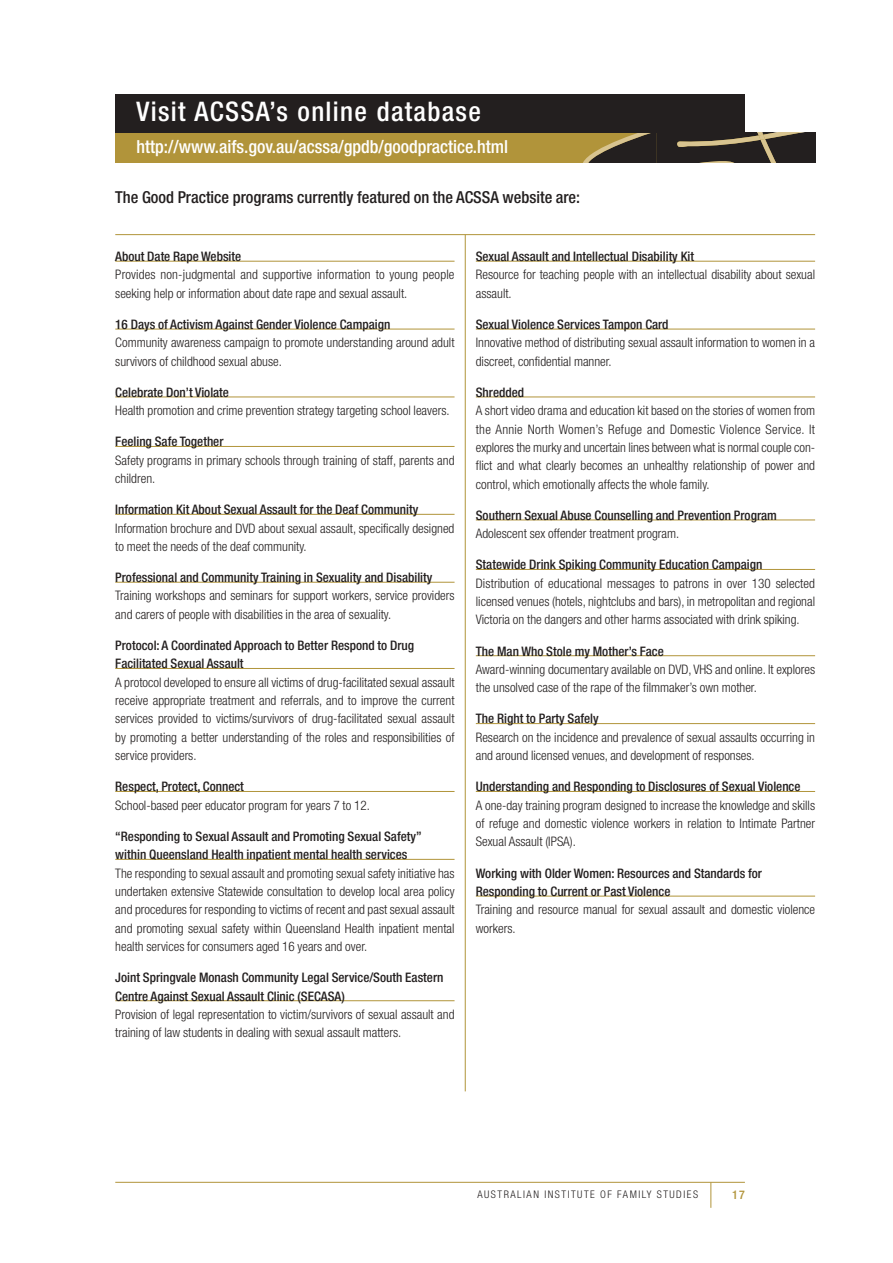
<style>
.page{position:relative;width:893px;height:1263px;background:#fff}
.page>*{position:absolute;margin:0;border:0;box-sizing:border-box;transform-origin:0 0}
.t1{font:500 condensed 27px "Helvetica Neue";letter-spacing:.05em;color:#fff}
.t2{font:500 condensed 18px "Helvetica Neue";color:#fff}
.t3{font:500 condensed 16.5px "Helvetica Neue";color:#231f1f}
.t4{font:300 condensed 13.2px/18.3px "Helvetica Neue";color:#231f1f}
.t5{font:500 condensed 13.2px/18.3px "Helvetica Neue";color:#231f1f}
.t6{font:500 condensed 12px "Helvetica Neue";color:#b1943a}
.t7{font:300 condensed 10.5px "Helvetica Neue";letter-spacing:.145em;color:#231f1f}
</style>
<div class="page">
<hr style="left:115px;top:1182px;width:630px;height:1px;background:#b1943a">
<svg style="left:710px;top:1182px;width:1px;height:26px"></svg>
<div style="left:115px;top:133px;width:700px;height:30px;background:#b1943a"></div>
<svg style="left:583px;top:133px;width:232px;height:30px;background:#4a4131"></svg>
<div style="left:115px;top:95px;width:630px;height:38px;background:#231f1f"></div>
<hr style="left:115px;top:261px;width:339px;height:1px;background:#b1943a">
<hr style="left:115px;top:329px;width:339px;height:1px;background:#b1943a">
<hr style="left:115px;top:397px;width:339px;height:1px;background:#b1943a">
<hr style="left:115px;top:446px;width:339px;height:1px;background:#b1943a">
<hr style="left:115px;top:514px;width:339px;height:1px;background:#b1943a">
<hr style="left:115px;top:582px;width:339px;height:1px;background:#b1943a">
<hr style="left:115px;top:668px;width:339px;height:1px;background:#b1943a">
<hr style="left:115px;top:791px;width:339px;height:1px;background:#b1943a">
<hr style="left:115px;top:859px;width:339px;height:1px;background:#b1943a">
<hr style="left:115px;top:1000px;width:339px;height:1px;background:#b1943a">
<hr style="left:476px;top:261px;width:339px;height:1px;background:#b1943a">
<hr style="left:476px;top:329px;width:339px;height:1px;background:#b1943a">
<hr style="left:476px;top:397px;width:339px;height:1px;background:#b1943a">
<hr style="left:476px;top:520px;width:339px;height:1px;background:#b1943a">
<hr style="left:476px;top:569px;width:339px;height:1px;background:#b1943a">
<hr style="left:476px;top:655px;width:339px;height:1px;background:#b1943a">
<hr style="left:476px;top:723px;width:339px;height:1px;background:#b1943a">
<hr style="left:476px;top:791px;width:339px;height:1px;background:#b1943a">
<hr style="left:476px;top:896px;width:339px;height:1px;background:#b1943a">
<hr style="left:115px;top:234px;width:700px;height:1px;background:#b1943a">
<hr style="left:465px;top:235px;width:1px;height:856px;background:#b1943a">
<h1 class="t1" style="left:136px;top:102px;width:346px">Visit ACSSA’s online database</h1>
<h2 class="t2" style="left:136px;top:141px;width:373px">http://www.aifs.gov.au/acssa/gpdb/goodpractice.html</h2>
<p class="t3" style="left:115px;top:191px;width:466px">The Good Practice programs currently featured on the ACSSA website are:</p>
<p class="t5" style="left:115px;top:248px;width:127px">About Date Rape Website</p>
<p class="t4" style="left:115px;top:267px;width:341px">Provides non-judgmental and supportive information to young people seeking help or information about date rape and sexual assault.</p>
<p class="t5" style="left:115px;top:316px;width:276px">16 Days of Activism Against Gender Violence Campaign</p>
<p class="t4" style="left:115px;top:335px;width:341px">Community awareness campaign to promote understanding around adult survivors of childhood sexual abuse.</p>
<p class="t5" style="left:115px;top:384px;width:115px">Celebrate Don’t Violate</p>
<p class="t4" style="left:115px;top:402px;width:336px">Health promotion and crime prevention strategy targeting school leavers.</p>
<p class="t5" style="left:115px;top:434px;width:110px">Feeling Safe Together</p>
<p class="t4" style="left:115px;top:452px;width:341px">Safety programs in primary schools through training of staff, parents and children.</p>
<p class="t5" style="left:115px;top:501px;width:304px">Information Kit About Sexual Assault for the Deaf Community</p>
<p class="t4" style="left:115px;top:520px;width:341px">Information brochure and DVD about sexual assault, specifically designed to meet the needs of the deaf community.</p>
<p class="t5" style="left:115px;top:569px;width:319px">Professional and Community Training in Sexuality and Disability</p>
<p class="t4" style="left:115px;top:588px;width:341px">Training workshops and seminars for support workers, service providers and carers of people with disabilities in the area of sexuality.</p>
<p class="t5" style="left:115px;top:637px;width:300px">Protocol: A Coordinated Approach to Better Respond to Drug<br>Facilitated Sexual Assault</p>
<p class="t4" style="left:115px;top:674px;width:341px;text-align:justify">A protocol developed to ensure all victims of drug-facilitated sexual assault receive appropriate treatment and referrals, and to improve the current services provided to victims/survivors of drug-facilitated sexual assault by promoting a better understanding of the roles and responsibilities of service providers.</p>
<p class="t5" style="left:115px;top:779px;width:130px">Respect, Protect, Connect</p>
<p class="t4" style="left:115px;top:797px;width:256px">School-based peer educator program for years 7 to 12.</p>
<p class="t5" style="left:115px;top:828px;width:308px">“Responding to Sexual Assault and Promoting Sexual Safety” within Queensland Health inpatient mental health services</p>
<p class="t4" style="left:115px;top:865px;width:341px;text-align:justify">The responding to sexual assault and promoting sexual safety initiative has undertaken extensive Statewide consultation to develop local area policy and procedures for responding to victims of recent and past sexual assault and promoting sexual safety within Queensland Health inpatient mental health services for consumers aged 16 years and over.</p>
<p class="t5" style="left:115px;top:969px;width:330px">Joint Springvale Monash Community Legal Service/South Eastern<br>Centre Against Sexual Assault Clinic (SECASA)</p>
<p class="t4" style="left:115px;top:1006px;width:341px">Provision of legal representation to victim/survivors of sexual assault and training of law students in dealing with sexual assault matters.</p>
<p class="t5" style="left:476px;top:248px;width:220px">Sexual Assault and Intellectual Disability Kit</p>
<p class="t4" style="left:476px;top:267px;width:341px">Resource for teaching people with an intellectual disability about sexual assault.</p>
<p class="t5" style="left:476px;top:316px;width:194px">Sexual Violence Services Tampon Card</p>
<p class="t4" style="left:476px;top:335px;width:341px">Innovative method of distributing sexual assault information to women in a discreet, confidential manner.</p>
<p class="t5" style="left:476px;top:384px;width:50px">Shredded</p>
<p class="t4" style="left:476px;top:402px;width:341px;text-align:justify">A short video drama and education kit based on the stories of women from the Annie North Women’s Refuge and Domestic Violence Service. It explores the murky and uncertain lines between what is normal couple con&shy;flict and what clearly becomes an unhealthy relationship of power and control, which emotionally affects the whole family.</p>
<p class="t5" style="left:476px;top:507px;width:302px">Southern Sexual Abuse Counselling and Prevention Program</p>
<p class="t4" style="left:476px;top:525px;width:205px">Adolescent sex offender treatment program.</p>
<p class="t5" style="left:476px;top:557px;width:288px">Statewide Drink Spiking Community Education Campaign</p>
<p class="t4" style="left:476px;top:575px;width:341px;text-align:justify">Distribution of educational messages to patrons in over 130 selected licensed venues (hotels, nightclubs and bars), in metropolitan and regional Victoria on the dangers and other harms associated with drink spiking.</p>
<p class="t5" style="left:476px;top:643px;width:189px">The Man Who Stole my Mother’s Face</p>
<p class="t4" style="left:476px;top:661px;width:341px">Award-winning documentary available on DVD, VHS and online. It explores the unsolved case of the rape of the filmmaker’s own mother.</p>
<p class="t5" style="left:476px;top:711px;width:124px">The Right to Party Safely</p>
<p class="t4" style="left:476px;top:729px;width:341px">Research on the incidence and prevalence of sexual assaults occurring in and around licensed venues, and development of responses.</p>
<p class="t5" style="left:476px;top:779px;width:326px">Understanding and Responding to Disclosures of Sexual Violence</p>
<p class="t4" style="left:476px;top:797px;width:341px;text-align:justify">A one-day training program designed to increase the knowledge and skills of refuge and domestic violence workers in relation to Intimate Partner Sexual Assault (IPSA).</p>
<p class="t5" style="left:476px;top:865px;width:287px">Working with Older Women: Resources and Standards for<br>Responding to Current or Past Violence</p>
<p class="t4" style="left:476px;top:902px;width:341px">Training and resource manual for sexual assault and domestic violence workers.</p>
<p class="t7" style="left:477px;top:1191px;width:222px">AUSTRALIAN INSTITUTE OF FAMILY STUDIES</p>
<p class="t6" style="left:732px;top:1191px;width:14px">17</p>
</div>
